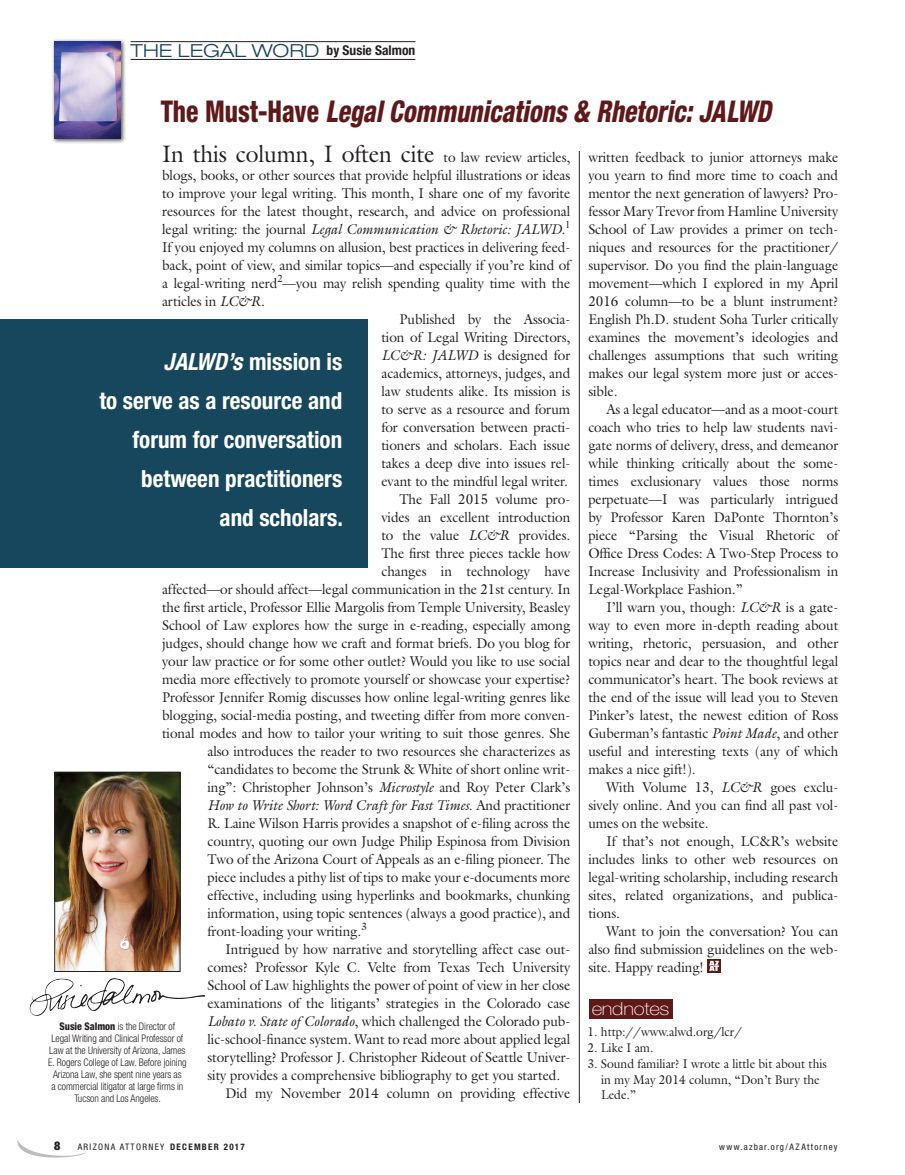
<style>
.page{position:relative;width:905px;height:1175px;background:#fff}
.page>*{position:absolute;margin:0;border:0;box-sizing:border-box;transform-origin:0 0}
.The_Legal_Word_-_Hea{font:italic 800 condensed 30px "Helvetica Neue";color:#60191a;scale:.85 1}
.Body___NO_INDENT{font:24px "Galliard";letter-spacing:-.005em;color:#231f20;scale:.95 1}
.Pull_Quotes{font:700 condensed 23.55px/39px "Helvetica Neue";color:#fff;text-align:right}
.t1{font:300 expanded 18px "Helvetica Neue";color:#17475c;scale:1.1 1}
.t2{font:100 18px "Helvetica Neue";letter-spacing:-.015em;color:#fff;scale:1.14 1}
.Body_-_WITH_INDENT{font:14.25px/18px "Galliard";letter-spacing:-.005em;color:#231f20;text-align:justify;scale:.95 1}
.Body___NO_INDENT-2{font:14.25px/18px "Galliard";letter-spacing:-.005em;color:#231f20;text-align:justify;scale:.95 1}
.Body_-_WITH_INDENT-2{font:italic 14.25px "Galliard";letter-spacing:-.005em;color:#231f20;scale:.95 1}
.t3{font:700 condensed 13.5px "Helvetica Neue";color:#231f20}
.Endnote_Copy_SINGLE{font:12.75px/15.8px "Galliard";letter-spacing:-.005em;color:#231f20;scale:.95 1}
.t4{font:900 condensed 12px "Helvetica Neue";color:#231f20}
.Body_-_WITH_INDENT-3{font:300 condensed 10.5px/12px "Helvetica Neue";letter-spacing:-.005em;color:#231f20;text-align:center;scale:.95 1}
.t5{font:condensed 9px "Helvetica Neue";letter-spacing:.14em;color:#231f20}
.s1{font-style:normal}
.s2{font-size:14.25px}
.s3{font-style:italic}
.s4{font-weight:800}
.s5{font-weight:700}
</style>
<div class="page">
<svg style="left:17px;top:1140px;width:68px;height:18px"></svg>
<hr style="left:131px;top:59px;width:284px;height:1px;background:#231f20">
<hr style="left:131px;top:41px;width:284px;height:1px;background:#231f20">
<div style="left:51px;top:39px;width:75px;height:105px;background:#231f20;opacity:.75"></div>
<img style="left:54px;top:41px;width:67px;height:97px">
<img style="left:56px;top:773px;width:122px;height:196px">
<div style="left:54px;top:771px;width:126px;height:200px;border:1px solid #231f20"></div>
<img style="left:29px;top:978px;width:123px;height:38px">
<div style="left:0;top:320px;width:368px;height:248px;background:#17475c"></div>
<hr style="left:579px;top:151px;width:1px;height:952px;background:#231f20">
<svg style="left:707px;top:959px;width:13px;height:13px"></svg>
<svg style="left:709px;top:960px;width:9px;height:11px"></svg>
<div style="left:588px;top:999px;width:84px;height:19px;background:#60191a"></div>
<p class="t1" style="left:131px;top:40px;width:173px">THE LEGAL WORD</p>
<p class="t3" style="left:326px;top:42px;width:90px">by Susie Salmon</p>
<p class="The_Legal_Word_-_Hea" style="left:161px;top:93px;width:719px"><span class="s1">The Must-Have</span> Legal Communications &amp; Rhetoric: JALWD</p>
<p class="Body___NO_INDENT" style="left:162px;top:139px;width:431px">In this column, I often cite <span class="s2">to law review articles,</span></p>
<p class="Body___NO_INDENT-2" style="left:162px;top:166px;width:431px">blogs, books, or other sources that provide helpful illustrations or ideas to improve your legal writing. This month, I share one of my favorite resources for the latest thought, research, and advice on professional legal writing: the journal <span class="s3">Legal Communication &amp; Rhetoric: JALWD.</span><sup>1<br></sup>If you enjoyed my columns on allusion, best practices in delivering feed&shy;back, point of view, and similar topics—and especially if you’re kind of a legal-writing nerd<sup>2</sup>—you may relish spending quality time with the articles in <span class="s3">LC&amp;R</span>.</p>
<p class="Body_-_WITH_INDENT" style="left:381px;top:310px;width:200px;text-indent:18px">Published by the Associa&shy;tion of Legal Writing Directors, <span class="s3">LC&amp;R: JALWD</span> is designed for academics, attorneys, judges, and law students alike. Its mission is to serve as a resource and forum for conversation between practi&shy;tioners and scholars. Each issue takes a deep dive into issues rel&shy;evant to the mindful legal writer.</p>
<p class="Body_-_WITH_INDENT" style="left:399px;top:490px;width:181px">The Fall 2015 volume pro-</p>
<p class="Body_-_WITH_INDENT" style="left:381px;top:508px;width:200px">vides an excellent introduction</p>
<p class="Body_-_WITH_INDENT" style="left:381px;top:526px;width:200px">to the value <span class="s3">LC&amp;R</span> provides.</p>
<p class="Body_-_WITH_INDENT" style="left:381px;top:544px;width:200px">The first three pieces tackle how</p>
<p class="Body_-_WITH_INDENT" style="left:381px;top:562px;width:200px">changes in technology have</p>
<p class="Body_-_WITH_INDENT" style="left:162px;top:580px;width:431px">affected—or should affect—legal communication in the 21st century. In</p>
<p class="Body_-_WITH_INDENT" style="left:162px;top:598px;width:431px">the first article, Professor Ellie Margolis from Temple University, Beasley</p>
<p class="Body_-_WITH_INDENT" style="left:162px;top:616px;width:431px">School of Law explores how the surge in e-reading, especially among</p>
<p class="Body_-_WITH_INDENT" style="left:162px;top:634px;width:431px">judges, should change how we craft and format briefs. Do you blog for</p>
<p class="Body_-_WITH_INDENT" style="left:162px;top:652px;width:431px">your law practice or for some other outlet? Would you like to use social</p>
<p class="Body_-_WITH_INDENT" style="left:162px;top:670px;width:431px">media more effectively to promote yourself or showcase your expertise?</p>
<p class="Body_-_WITH_INDENT" style="left:162px;top:688px;width:431px">Professor Jennifer Romig discusses how online legal-writing genres like</p>
<p class="Body_-_WITH_INDENT" style="left:162px;top:706px;width:431px">blogging, social-media posting, and tweeting differ from more conven-</p>
<p class="Body_-_WITH_INDENT" style="left:162px;top:724px;width:431px">tional modes and how to tailor your writing to suit those genres. She</p>
<p class="Body_-_WITH_INDENT" style="left:207px;top:742px;width:383px">also introduces the reader to two resources she characterizes as</p>
<p class="Body_-_WITH_INDENT" style="left:207px;top:760px;width:383px">“candidates to become the Strunk &amp; White of short online writ-</p>
<p class="Body_-_WITH_INDENT" style="left:207px;top:778px;width:383px">ing”: Christopher Johnson’s <span class="s3">Microstyle</span> and Roy Peter Clark’s</p>
<p class="Body_-_WITH_INDENT-2" style="left:207px;top:796px;width:383px">How to Write Short: Word Craft for Fast Times<span class="s1">. And practitioner</span></p>
<p class="Body_-_WITH_INDENT" style="left:207px;top:814px;width:383px">R. Laine Wilson Harris provides a snapshot of e-filing across the</p>
<p class="Body_-_WITH_INDENT" style="left:207px;top:832px;width:383px">country, quoting our own Judge Philip Espinosa from Division</p>
<p class="Body_-_WITH_INDENT" style="left:207px;top:850px;width:383px">Two of the Arizona Court of Appeals as an e-filing pioneer. The</p>
<p class="Body_-_WITH_INDENT" style="left:207px;top:868px;width:383px">piece includes a pithy list of tips to make your e-documents more</p>
<p class="Body_-_WITH_INDENT" style="left:207px;top:886px;width:383px">effective, including using hyperlinks and bookmarks, chunking</p>
<p class="Body_-_WITH_INDENT" style="left:207px;top:904px;width:383px">information, using topic sentences (always a good practice), and</p>
<p class="Body_-_WITH_INDENT" style="left:207px;top:922px;width:169px">front-loading your writing.<sup>3</sup></p>
<p class="Body_-_WITH_INDENT" style="left:207px;top:940px;width:383px;text-indent:18px">Intrigued by how narrative and storytelling affect case out&shy;comes? Professor Kyle C. Velte from Texas Tech University School of Law highlights the power of point of view in her close examinations of the litigants’ strategies in the Colorado case <span class="s3">Lobato v. State of Colorado</span>, which challenged the Colorado pub&shy;lic-school-finance system. Want to read more about applied legal storytelling? Professor J. Christopher Rideout of Seattle Univer&shy;sity provides a comprehensive bibliography to get you started.</p>
<p class="Body_-_WITH_INDENT" style="left:225px;top:1084px;width:364px">Did my November 2014 column on providing effective</p>
<p class="Pull_Quotes" style="left:99px;top:342px;width:245px"><span class="s3">JALWD’s</span> mission is<br>to serve as a resource and forum for conversation between practitioners<br>and scholars.</p>
<p class="Body_-_WITH_INDENT-3" style="left:48px;top:1020px;width:147px"><span class="s4">Susie Salmon</span> is the Director of<br>Legal Writing and Clinical Professor of Law at the University of Arizona, James E. Rogers College of Law. Before joining Arizona Law, she spent nine years as<br>a commercial litigator at large firms in Tucson and Los Angeles.</p>
<p class="Body_-_WITH_INDENT" style="left:588px;top:148px;width:264px">written feedback to junior attorneys make you yearn to find more time to coach and mentor the next generation of lawyers? Pro&shy;fessor Mary Trevor from Hamline University School of Law provides a primer on tech&shy;niques and resources for the practitioner/ supervisor. Do you find the plain-language movement—which I explored in my April 2016 column—to be a blunt instrument?<br>English Ph.D. student Soha Turler critically examines the movement’s ideologies and challenges assumptions that such writing makes our legal system more just or acces&shy;sible.</p>
<p class="Body_-_WITH_INDENT" style="left:588px;top:400px;width:264px;text-indent:18px">As a legal educator—and as a moot-court coach who tries to help law students navi&shy;gate norms of delivery, dress, and demeanor while thinking critically about the some&shy;times exclusionary values those norms perpetuate—I was particularly intrigued by Professor Karen DaPonte Thornton’s piece “Parsing the Visual Rhetoric of Office Dress Codes: A Two-Step Process to Increase Inclusivity and Professionalism in Legal-Workplace Fashion.”</p>
<p class="Body_-_WITH_INDENT" style="left:588px;top:598px;width:264px;text-indent:18px">I’ll warn you, though: <span class="s3">LC&amp;R</span> is a gate&shy;way to even more in-depth reading about writing, rhetoric, persuasion, and other topics near and dear to the thoughtful legal communicator’s heart. The book reviews at the end of the issue will lead you to Steven Pinker’s latest, the newest edition of Ross Guberman’s fantastic <span class="s3">Point Made</span>, and other useful and interesting texts (any of which makes a nice gift!).</p>
<p class="Body_-_WITH_INDENT" style="left:588px;top:778px;width:264px;text-indent:18px">With Volume 13, <span class="s3">LC&amp;R</span> goes exclu&shy;sively online. And you can find all past vol&shy;umes on the website.</p>
<p class="Body_-_WITH_INDENT" style="left:588px;top:832px;width:264px;text-indent:18px">If that’s not enough, LC&amp;R’s website includes links to other web resources on legal-writing scholarship, including research sites, related organizations, and publica&shy;tions.</p>
<p class="Body_-_WITH_INDENT" style="left:588px;top:922px;width:264px;text-indent:18px">Want to join the conversation? You can also find submission guidelines on the web&shy;site. Happy reading!</p>
<p class="t2" style="left:591px;top:997px;width:70px">endnotes</p>
<p class="Endnote_Copy_SINGLE" style="left:587px;top:1024px;width:164px">1. http://www.alwd.org/lcr/</p>
<p class="Endnote_Copy_SINGLE" style="left:587px;top:1039px;width:71px">2. Like I am.</p>
<p class="Endnote_Copy_SINGLE" style="left:601px;top:1055px;width:239px;text-indent:-14px">3. Sound familiar? I wrote a little bit about this in my May 2014 column, “Don’t Bury the<br>Lede.”</p>
<p class="t4" style="left:54px;top:1138px;width:8px">8</p>
<p class="t5" style="left:78px;top:1141px;width:169px">ARIZONA ATTORNEY <span class="s5">DECEMBER 2017</span></p>
<p class="t5" style="left:719px;top:1141px;width:120px">www.azbar.org/AZAttorney</p>
</div>
